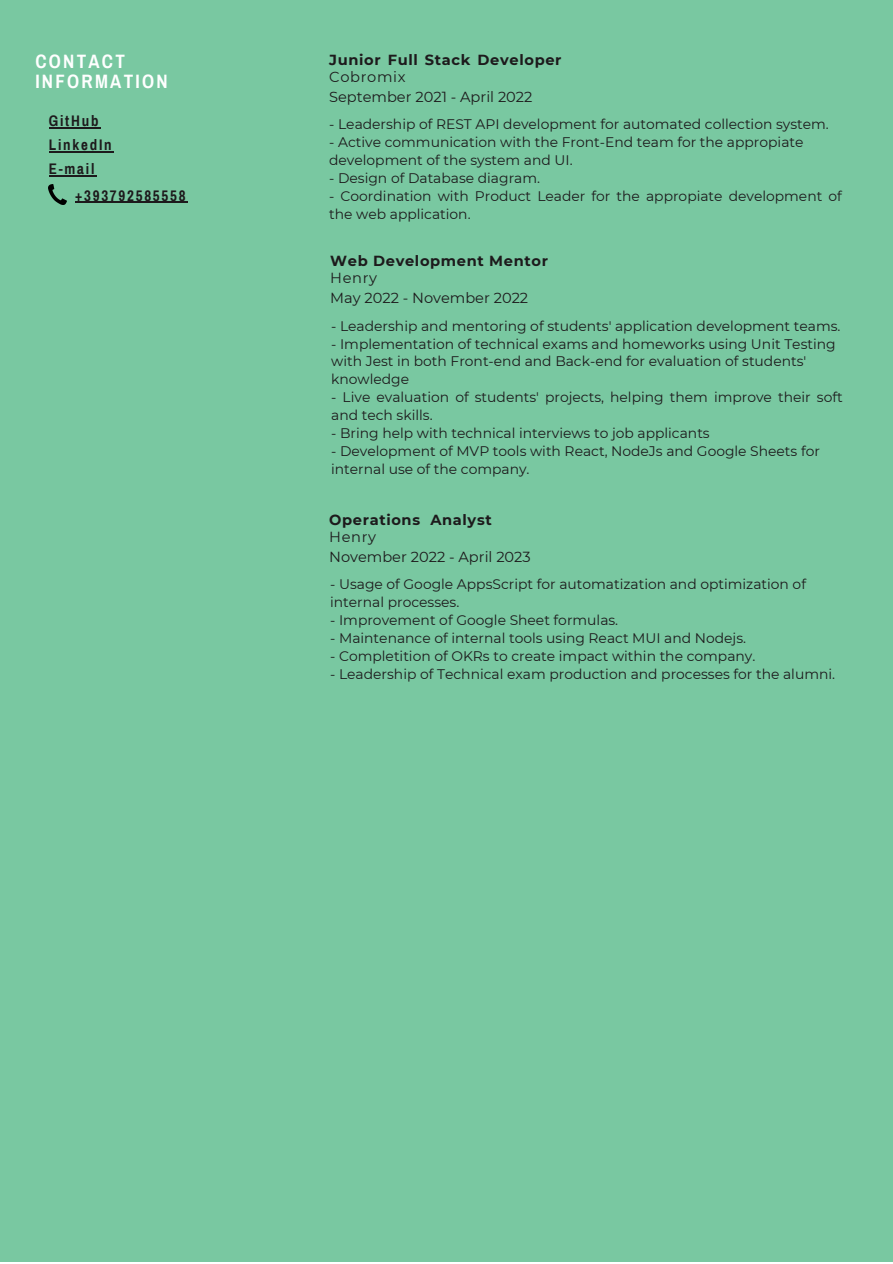
<style>
.page{position:relative;width:893px;height:1264px;background:#fff}
.page>*{position:absolute;margin:0;border:0;box-sizing:border-box;transform-origin:0 0}
.t1{font:700 18.9px/20.2px "Archivo Narrow";letter-spacing:.12em;color:#fff}
.t2{font:700 15px "Archivo Narrow";letter-spacing:.12em;color:#1d1a1c}
.t3{font:14.55px "Montserrat";color:#1d1a1c}
.t4{font:700 14.55px/16.8px "Montserrat";letter-spacing:.045em;color:#1d1a1c}
.t5{font:13.8px/18px "Montserrat";color:#1d1a1c}
.s1{font-weight:400}
</style>
<div class="page">
<div style="left:0;top:0;width:892px;height:1261px;background:#79c8a1"></div>
<img style="left:49px;top:184px;width:18px;height:20px">
<hr style="left:49px;top:127px;width:51px;height:1px;background:#1d1a1c">
<hr style="left:49px;top:151px;width:64px;height:1px;background:#1d1a1c">
<hr style="left:49px;top:175px;width:47px;height:1px;background:#1d1a1c">
<hr style="left:75px;top:202px;width:112px;height:1px;background:#1d1a1c">
<p class="t1" style="left:35px;top:52px;width:134px">CONTACT<br>INFORMATION</p>
<p class="t2" style="left:49px;top:113px;width:51px">GitHub</p>
<p class="t2" style="left:49px;top:137px;width:64px">LinkedIn</p>
<p class="t2" style="left:49px;top:161px;width:47px">E-mail</p>
<p class="t2" style="left:75px;top:188px;width:112px">+393792585558</p>
<p class="t4" style="left:329px;top:51px;width:234px">Junior Full Stack Developer<br><span class="s1">Cobromix</span></p>
<p class="t3" style="left:329px;top:88px;width:205px">September 2021 - April 2022</p>
<p class="t5" style="left:329px;top:115px;width:501px">- Leadership of REST API development for automated collection system.</p>
<p class="t5" style="left:329px;top:133px;width:476px">- Active communication with the Front-End team for the appropiate development of the system and UI.</p>
<p class="t5" style="left:329px;top:169px;width:212px">- Design of Database diagram.</p>
<p class="t5" style="left:329px;top:187px;width:514px">- Coordination with Product Leader for the appropiate development of the web application.</p>
<p class="t4" style="left:330px;top:253px;width:219px">Web Development Mentor</p>
<p class="t3" style="left:330px;top:269px;width:48px">Henry</p>
<p class="t3" style="left:330px;top:289px;width:199px">May 2022 - November 2022</p>
<p class="t5" style="left:331px;top:316px;width:510px">- Leadership and mentoring of students' application development teams.</p>
<p class="t5" style="left:331px;top:334px;width:506px">- Implementation of technical exams and homeworks using Unit Testing with Jest in both Front-end and Back-end for evaluation of students' knowledge</p>
<p class="t5" style="left:331px;top:388px;width:513px">- Live evaluation of students' projects, helping them improve their soft and tech skills.</p>
<p class="t5" style="left:331px;top:424px;width:380px">- Bring help with technical interviews to job applicants</p>
<p class="t5" style="left:331px;top:442px;width:490px">- Development of MVP tools with React, NodeJs and Google Sheets for internal use of the company.</p>
<p class="t4" style="left:329px;top:511px;width:164px">Operations Analyst</p>
<p class="t3" style="left:329px;top:527px;width:48px">Henry</p>
<p class="t3" style="left:329px;top:548px;width:203px">November 2022 - April 2023</p>
<p class="t5" style="left:330px;top:575px;width:477px">- Usage of Google AppsScript for automatization and optimization of internal processes.</p>
<p class="t5" style="left:330px;top:611px;width:289px">- Improvement of Google Sheet formulas.</p>
<p class="t5" style="left:330px;top:629px;width:417px">- Maintenance of internal tools using React MUI and Nodejs.</p>
<p class="t5" style="left:330px;top:647px;width:426px">- Completition of OKRs to create impact within the company.</p>
<p class="t5" style="left:330px;top:665px;width:506px">- Leadership of Technical exam production and processes for the alumni.</p>
</div>
